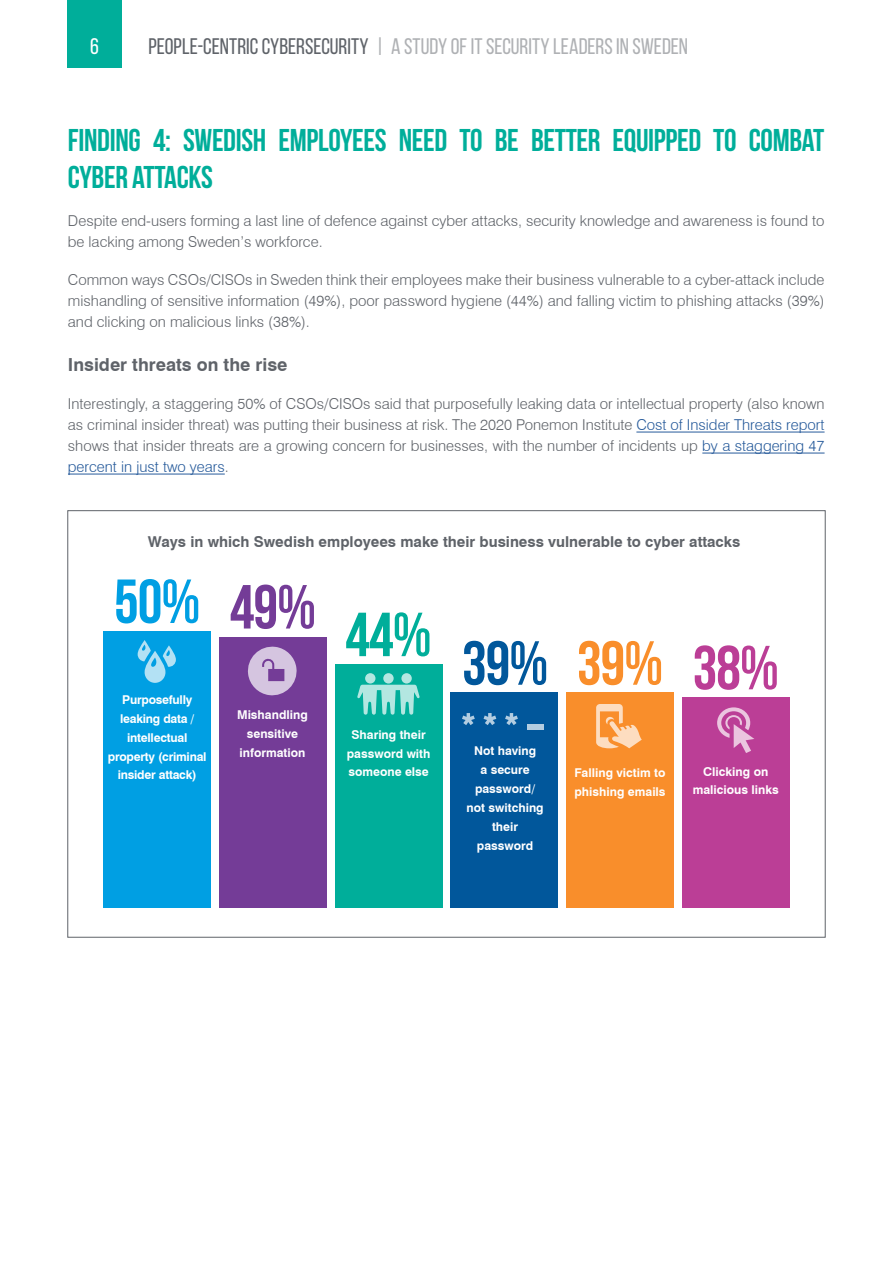
<style>
.page{position:relative;width:893px;height:1263px;background:#fff}
.page>*{position:absolute;margin:0;border:0;box-sizing:border-box;transform-origin:0 0}
.t1{font:700 62.1px "Bebas Neue";color:#009fe3}
.t2{font:700 62.1px "Bebas Neue";color:#01579b}
.t3{font:700 62.1px "Bebas Neue";color:#bb3e96}
.t4{font:700 31.5px/37.5px "Bebas Neue";letter-spacing:-.01em;color:#00ae9a}
.t5{font:22.5px "Bebas Neue";color:#afb1b4}
.t6{font:22.5px "Bebas Neue";color:#fff}
.t7{font:700 18px "Swiss 721 BT";color:#5f6369}
.t8{font:300 15px/21px "Swiss 721 BT";color:#5f6369;text-align:justify}
.t9{font:700 15px "Swiss 721 BT";color:#5f6369}
.t10{font:700 12.15px/18.9px "Swiss 721 BT";color:#fff;text-align:center}
.t11{font:700 12.15px/18.9px "Swiss 721 BT";letter-spacing:-.02em;color:#fff;text-align:center}
.s1{color:#5f6369}
.s2{color:#275b9b}
.s3{color:#743c97}
.s4{color:#00ae9a}
.s5{color:#f98e2b}
</style>
<div class="page">
<div style="left:67px;top:0;width:54px;height:68px;background:#00ae9a"></div>
<hr style="left:636px;top:432px;width:189px;height:1px;background:#275b9b">
<hr style="left:702px;top:453px;width:123px;height:1px;background:#275b9b">
<hr style="left:68px;top:474px;width:157px;height:1px;background:#275b9b">
<div style="left:104px;top:631px;width:107px;height:277px;background:#009fe3"></div>
<div style="left:219px;top:637px;width:107px;height:271px;background:#743c97"></div>
<div style="left:335px;top:665px;width:107px;height:243px;background:#00ae9a"></div>
<div style="left:451px;top:692px;width:107px;height:216px;background:#01579b"></div>
<div style="left:566px;top:692px;width:108px;height:216px;background:#f98e2b"></div>
<div style="left:682px;top:698px;width:107px;height:210px;background:#bb3e96"></div>
<svg style="left:462px;top:713px;width:13px;height:12px"></svg>
<svg style="left:484px;top:713px;width:12px;height:12px"></svg>
<svg style="left:505px;top:713px;width:13px;height:12px"></svg>
<div style="left:528px;top:724px;width:16px;height:6px;background:#b3cde1"></div>
<svg style="left:717px;top:707px;width:37px;height:46px"></svg>
<svg style="left:357px;top:673px;width:63px;height:42px"></svg>
<svg style="left:596px;top:704px;width:46px;height:44px"></svg>
<svg style="left:247px;top:646px;width:50px;height:50px"></svg>
<svg style="left:138px;top:640px;width:38px;height:43px"></svg>
<h3 class="t6" style="left:90px;top:34px;width:10px">6</h3>
<h3 class="t5" style="left:149px;top:34px;width:541px"><span class="s1">PEOPLE-CENTRIC CYBERSECURITY</span> | A STUDY OF IT SECURITY LEADERS IN SWEDEN</h3>
<h2 class="t4" style="left:68px;top:121px;width:758px">FINDING 4: SWEDISH EMPLOYEES NEED TO BE BETTER EQUIPPED TO COMBAT<br>CYBER ATTACKS</h2>
<p class="t8" style="left:68px;top:210px;width:758px">Despite end-users forming a last line of defence against cyber attacks, security knowledge and awareness is found to be lacking among Sweden’s workforce.</p>
<p class="t8" style="left:68px;top:269px;width:758px">Common ways CSOs/CISOs in Sweden think their employees make their business vulnerable to a cyber-attack include mishandling of sensitive information (49%), poor password hygiene (44%) and falling victim to phishing attacks (39%) and clicking on malicious links (38%).</p>
<p class="t7" style="left:68px;top:354px;width:221px">Insider threats on the rise</p>
<p class="t8" style="left:68px;top:393px;width:758px">Interestingly, a staggering 50% of CSOs/CISOs said that purposefully leaking data or intellectual property (also known as criminal insider threat) was putting their business at risk. The 2020 Ponemon Institute <span class="s2">Cost of Insider Threats report </span>shows that insider threats are a growing concern for businesses, with the number of incidents up <span class="s2">by a staggering 47 percent in just two years</span>.</p>
<p class="t9" style="left:148px;top:533px;width:594px">Ways in which Swedish employees make their business vulnerable to cyber attacks</p>
<h1 class="t1" style="left:114px;top:567px;width:319px">50% <span class="s3">49%</span> <span class="s4">44%</span></h1>
<p class="t11" style="left:122px;top:690px;width:72px">Purposefully</p>
<p class="t11" style="left:108px;top:709px;width:100px">leaking data / intellectual property (criminal insider attack)</p>
<p class="t10" style="left:237px;top:705px;width:72px">Mishandling sensitive information</p>
<p class="t10" style="left:347px;top:725px;width:85px">Sharing their password with someone else</p>
<h1 class="t2" style="left:462px;top:629px;width:203px">39% <span class="s5">39%</span></h1>
<h1 class="t3" style="left:693px;top:634px;width:88px">38%</h1>
<p class="t10" style="left:467px;top:741px;width:79px">Not having<br>a secure password/ not switching their password</p>
<p class="t10" style="left:574px;top:763px;width:93px;text-align:left">Falling victim to phishing emails</p>
<p class="t10" style="left:693px;top:762px;width:88px">Clicking on malicious links</p>
</div>
